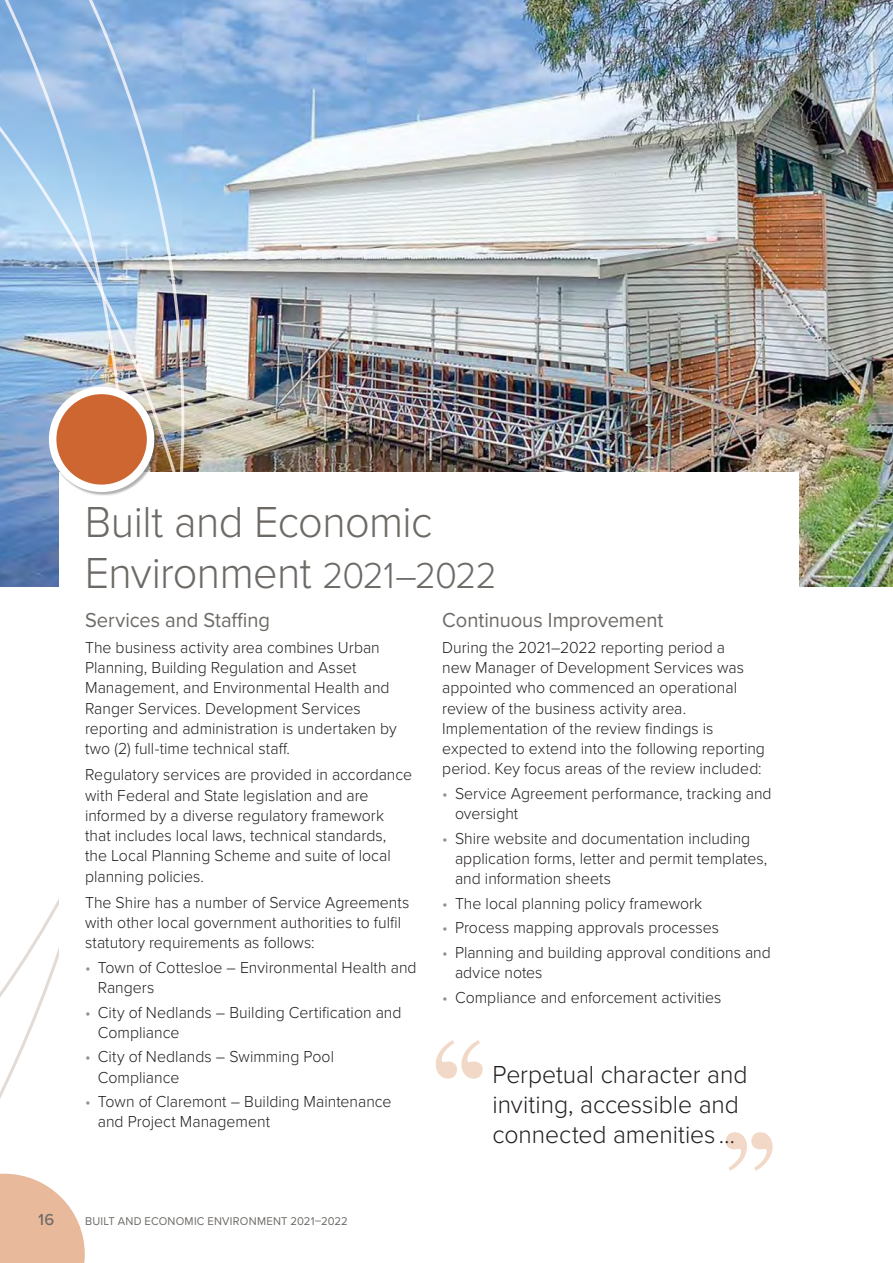
<style>
.page{position:relative;width:893px;height:1263px;background:#fff}
.page>*{position:absolute;margin:0;border:0;box-sizing:border-box;transform-origin:0 0}
.t1{font:300 45px/51px "Proxima Nova";letter-spacing:-.015em;color:#6d6a66;scale:.96 1}
.t2{font:300 25.5px/30px "Proxima Nova";letter-spacing:-.005em;color:#231f20}
.t3{font:21px "Proxima Nova";letter-spacing:-.005em;color:#6d6a66;scale:.96 1}
.t4{font:300 16.5px/20.2px "Proxima Nova";color:#231f20;scale:.96 1}
.t5{font:500 16.5px "Proxima Nova";color:#6d6a66}
.t6{font:11.7px "Proxima Nova";letter-spacing:.02em;color:#6d6a66;scale:.96 1}
.s1{font-size:37.5px}
.s2{color:#92908c}
</style>
<div class="page">
<img style="left:224px;top:0;width:669px;height:587px">
<div style="left:60px;top:472px;width:739px;height:791px;background:#fff"></div>
<svg style="left:726px;top:1132px;width:47px;height:39px"></svg>
<svg style="left:436px;top:1040px;width:47px;height:38px"></svg>
<img style="left:129px;top:0;width:95px;height:472px">
<svg style="left:0;top:0;width:129px;height:1174px"></svg>
<div style="left:49px;top:387px;width:110px;height:109px;background:#231f20;opacity:.35"></div>
<div style="left:53px;top:390px;width:98px;height:98px;background:#ce6632;border-radius:50%"></div>
<div style="left:49px;top:387px;width:105px;height:105px;border:8px solid #fff;border-radius:50%"></div>
<svg style="left:0;top:1174px;width:85px;height:89px"></svg>
<h1 class="t1" style="left:85px;top:494px;width:431px">Built and Economic<br>Environment <span class="s1">2021–2022</span></h1>
<p class="t3" style="left:442px;top:604px;width:232px">Continuous Improvement</p>
<p class="t4" style="left:442px;top:636px;width:338px">During the 2021–2022 reporting period a<br>new Manager of Development Services was appointed who commenced an operational review of the business activity area.<br>Implementation of the review findings is expected to extend into the following reporting period. Key focus areas of the review included:</p>
<p class="t4" style="left:455px;top:782px;width:331px;text-indent:-13px"><span class="s2">•</span> Service Agreement performance, tracking and oversight</p>
<p class="t4" style="left:455px;top:827px;width:327px;text-indent:-13px"><span class="s2">•</span> Shire website and documentation including application forms, letter and permit templates, and information sheets</p>
<p class="t4" style="left:442px;top:892px;width:272px"><span class="s2">•</span> The local planning policy framework</p>
<p class="t4" style="left:442px;top:917px;width:290px"><span class="s2">•</span> Process mapping approvals processes</p>
<p class="t4" style="left:455px;top:941px;width:331px;text-indent:-13px"><span class="s2">•</span> Planning and building approval conditions and advice notes</p>
<p class="t4" style="left:442px;top:986px;width:292px"><span class="s2">•</span> Compliance and enforcement activities</p>
<p class="t3" style="left:85px;top:604px;width:194px">Services and Staffing</p>
<p class="t4" style="left:85px;top:636px;width:326px">The business activity area combines Urban Planning, Building Regulation and Asset Management, and Environmental Health and Ranger Services. Development Services reporting and administration is undertaken by two (2) full-time technical staff.</p>
<p class="t4" style="left:85px;top:764px;width:342px">Regulatory services are provided in accordance with Federal and State legislation and are informed by a diverse regulatory framework that includes local laws, technical standards, the Local Planning Scheme and suite of local planning policies.</p>
<p class="t4" style="left:85px;top:891px;width:339px">The Shire has a number of Service Agreements with other local government authorities to fulfil statutory requirements as follows:</p>
<p class="t4" style="left:98px;top:956px;width:334px;text-indent:-13px"><span class="s2">•</span> Town of Cottesloe – Environmental Health and<br>Rangers</p>
<p class="t4" style="left:98px;top:1001px;width:318px;text-indent:-13px"><span class="s2">•</span> City of Nedlands – Building Certification and<br>Compliance</p>
<p class="t4" style="left:98px;top:1046px;width:248px;text-indent:-13px"><span class="s2">•</span> City of Nedlands – Swimming Pool<br>Compliance</p>
<p class="t4" style="left:98px;top:1091px;width:308px;text-indent:-13px"><span class="s2">•</span> Town of Claremont – Building Maintenance and Project Management</p>
<h2 class="t2" style="left:492px;top:1058px;width:257px">Perpetual character and inviting, accessible and connected amenities …</h2>
<p class="t5" style="left:38px;top:1207px;width:17px">16</p>
<p class="t6" style="left:85px;top:1213px;width:275px">BUILT AND ECONOMIC ENVIRONMENT 2021–2022</p>
</div>
